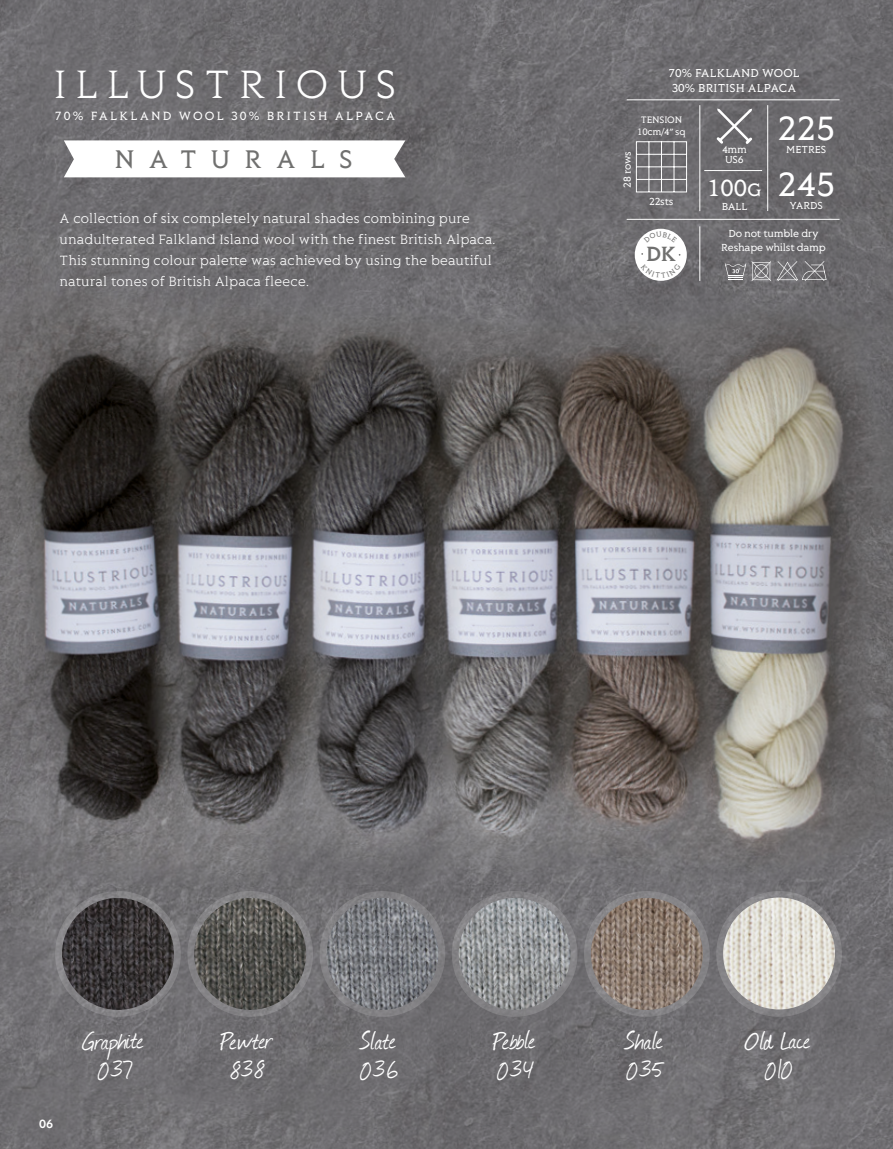
<style>
.page{position:relative;width:893px;height:1149px;background:#fff}
.page>*{position:absolute;margin:0;border:0;box-sizing:border-box;transform-origin:0 0}
.t1{font:300 44.25px "Lovato";letter-spacing:.2em;color:#fff}
.t2{font:37.8px "Lovato";color:#fff}
.Body_Copy{font:30px/29.4px "Journal";color:#fff}
.t3{font:28.5px "Lovato";letter-spacing:.5em;color:#70706f}
.t4{font:26.1px "Lovato";color:#fff}
.t5{font:600 23.1px "Lovato";color:#70706f}
.Z-Measurement_Title{font:300 15px/21px "Lovato";letter-spacing:.01em;color:#fff}
.Z-_Pattern_Name{font:600 13.5px "Lovato";color:#fff}
.t6{font:13.35px "Lovato";letter-spacing:.165em;color:#fff}
.t7{font:12.9px/15.5px "Lovato";letter-spacing:.01em;color:#fff}
.t8{font:11.55px/13.8px "Lovato";letter-spacing:-.02em;color:#fff;text-align:center}
.t9{font:11.4px "Lovato";letter-spacing:-.02em;color:#fff}
.t10{font:10.5px "Lovato";letter-spacing:-.02em;color:#fff}
</style>
<div class="page">
<img style="left:0;top:0;width:893px;height:1148px">
<div style="left:635px;top:229px;width:52px;height:52px;background:#fff;border-radius:50%"></div>
<svg style="left:716px;top:890px;width:126px;height:126px;background:#848386"></svg>
<img style="left:723px;top:897px;width:112px;height:112px;border-radius:56px">
<svg style="left:55px;top:890px;width:126px;height:126px;background:#828183"></svg>
<img style="left:62px;top:897px;width:112px;height:112px;border-radius:56px">
<svg style="left:452px;top:890px;width:125px;height:126px;background:#848285"></svg>
<img style="left:459px;top:897px;width:112px;height:112px;border-radius:56px">
<svg style="left:584px;top:890px;width:126px;height:126px;background:#848285"></svg>
<img style="left:591px;top:897px;width:112px;height:112px;border-radius:56px">
<svg style="left:320px;top:890px;width:125px;height:126px;background:#818082"></svg>
<img style="left:326px;top:897px;width:112px;height:112px;border-radius:56px">
<svg style="left:187px;top:890px;width:126px;height:126px;background:#818083"></svg>
<img style="left:194px;top:897px;width:112px;height:112px;border-radius:56px">
<svg style="left:64px;top:140px;width:341px;height:37px"></svg>
<svg style="left:725px;top:261px;width:46px;height:20px"></svg>
<svg style="left:777px;top:261px;width:49px;height:20px"></svg>
<hr style="left:627px;top:99px;width:213px;height:1px;background:#fff">
<hr style="left:699px;top:105px;width:1px;height:106px;background:#fff">
<hr style="left:699px;top:226px;width:1px;height:55px;background:#fff">
<hr style="left:704px;top:170px;width:58px;height:1px;background:#fff">
<hr style="left:767px;top:105px;width:1px;height:106px;background:#fff">
<hr style="left:627px;top:219px;width:213px;height:1px;background:#fff">
<svg style="left:717px;top:108px;width:35px;height:36px"></svg>
<svg style="left:635px;top:141px;width:52px;height:52px;background:#868588"></svg>
<svg style="left:644px;top:231px;width:33px;height:4px"></svg>
<svg style="left:641px;top:271px;width:40px;height:7px"></svg>
<p class="t1" style="left:54px;top:58px;width:344px">ILLUSTRIOUS</p>
<p class="t6" style="left:55px;top:108px;width:342px">70% FALKLAND WOOL 30% BRITISH ALPACA</p>
<p class="t3" style="left:114px;top:141px;width:240px">NATURALS</p>
<p class="Z-Measurement_Title" style="left:60px;top:207px;width:437px">A collection of six completely natural shades combining pure unadulterated Falkland Island wool with the finest British Alpaca.<br>This stunning colour palette was achieved by using the beautiful natural tones of British Alpaca fleece.</p>
<p class="t7" style="left:668px;top:65px;width:133px">70% FALKLAND WOOL<br>30% BRITISH ALPACA</p>
<p class="t2" style="left:777px;top:105px;width:59px">225</p>
<p class="t9" style="left:786px;top:143px;width:42px">METRES</p>
<p class="t10" style="left:641px;top:114px;width:43px">TENSION</p>
<p class="t10" style="left:637px;top:125px;width:50px">10cm/4” sq</p>
<p class="t9" style="left:722px;top:143px;width:26px">4mm</p>
<p class="t9" style="left:725px;top:153px;width:20px">US6</p>
<p class="t9" style="left:620px;top:187px;width:38px;rotate:-90deg">28 rows</p>
<p class="t2" style="left:777px;top:161px;width:59px">245</p>
<p class="t9" style="left:790px;top:199px;width:35px">YARDS</p>
<p class="t8" style="left:721px;top:226px;width:106px">Do not tumble dry<br>Reshape whilst damp</p>
<p class="t4" style="left:707px;top:172px;width:56px">100g</p>
<p class="t9" style="left:722px;top:199px;width:27px">BALL</p>
<p class="t9" style="left:649px;top:195px;width:26px">22sts</p>
<p class="t5" style="left:646px;top:241px;width:32px">DK</p>
<p class="Z-_Pattern_Name" style="left:39px;top:1115px;width:16px">06</p>
<p class="Body_Copy" style="left:83px;top:1026px;width:62px;text-align:center;rotate:-2deg">Graphite<br>037</p>
<p class="Body_Copy" style="left:220px;top:1026px;width:54px;rotate:-2deg">Pewter<br>838</p>
<p class="Body_Copy" style="left:358px;top:1025px;width:40px;rotate:-2deg">Slate<br>036</p>
<p class="Body_Copy" style="left:492px;top:1025px;width:44px;rotate:-2deg">Pebble<br>034</p>
<p class="Body_Copy" style="left:624px;top:1025px;width:40px;rotate:-2deg">Shale<br>035</p>
<p class="Body_Copy" style="left:745px;top:1026px;width:66px;text-align:center;rotate:-2deg">Old Lace<br>010</p>
</div>
